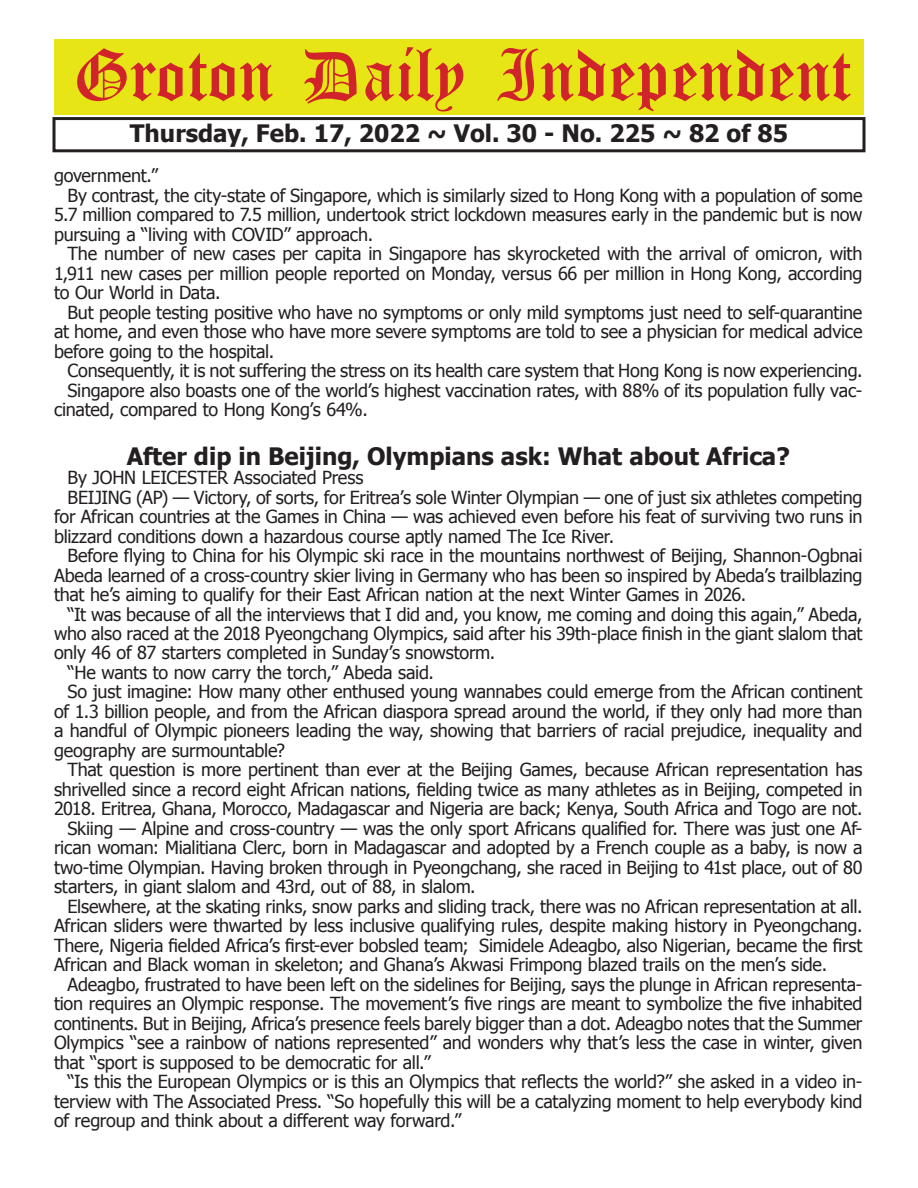
<style>
.page{position:relative;width:918px;height:1188px;background:#fff}
.page>*{position:absolute;margin:0;border:0;box-sizing:border-box;transform-origin:0 0}
.t1{font:54px "Old English Five";color:#d1232a}
.t2{font:700 24px "Tahoma";color:#231f20}
.t3{font:18px "Tahoma";letter-spacing:-.01em;color:#231f20}
</style>
<div class="page">
<div style="left:52px;top:117px;width:814px;height:35px;border:3px solid #231f20"></div>
<div style="left:54px;top:40px;width:810px;height:75px;background:#e7e515"></div>
<h1 class="t1" style="left:73px;top:50px;width:779px">Groton Daily Independent</h1>
<h2 class="t2" style="left:130px;top:116px;width:660px">Thursday, Feb. 17, 2022 ~ Vol. 30 - No. 225 ~ 82 of 85</h2>
<p class="t3" style="left:54px;top:164px;width:105px">government.”</p>
<p class="t3" style="left:68px;top:183px;width:797px">By contrast, the city-state of Singapore, which is similarly sized to Hong Kong with a population of some</p>
<p class="t3" style="left:54px;top:203px;width:810px">5.7 million compared to 7.5 million, undertook strict lockdown measures early in the pandemic but is now</p>
<p class="t3" style="left:54px;top:222px;width:321px">pursuing a “living with COVID” approach.</p>
<p class="t3" style="left:68px;top:242px;width:796px">The number of new cases per capita in Singapore has skyrocketed with the arrival of omicron, with</p>
<p class="t3" style="left:54px;top:261px;width:810px">1,911 new cases per million people reported on Monday, versus 66 per million in Hong Kong, according</p>
<p class="t3" style="left:54px;top:281px;width:168px">to Our World in Data.</p>
<p class="t3" style="left:68px;top:300px;width:796px">But people testing positive who have no symptoms or only mild symptoms just need to self-quarantine</p>
<p class="t3" style="left:54px;top:320px;width:810px">at home, and even those who have more severe symptoms are told to see a physician for medical advice</p>
<p class="t3" style="left:54px;top:339px;width:222px">before going to the hospital.</p>
<p class="t3" style="left:68px;top:359px;width:796px">Consequently, it is not suffering the stress on its health care system that Hong Kong is now experiencing.</p>
<p class="t3" style="left:68px;top:378px;width:796px">Singapore also boasts one of the world’s highest vaccination rates, with 88% of its population fully vac-</p>
<p class="t3" style="left:54px;top:398px;width:315px">cinated, compared to Hong Kong’s 64%.</p>
<h2 class="t2" style="left:127px;top:439px;width:665px">After dip in Beijing, Olympians ask: What about Africa?</h2>
<p class="t3" style="left:68px;top:465px;width:297px">By JOHN LEICESTER Associated Press</p>
<p class="t3" style="left:68px;top:485px;width:796px">BEIJING (AP) — Victory, of sorts, for Eritrea’s sole Winter Olympian — one of just six athletes competing</p>
<p class="t3" style="left:54px;top:504px;width:810px">for African countries at the Games in China — was achieved even before his feat of surviving two runs in</p>
<p class="t3" style="left:54px;top:524px;width:562px">blizzard conditions down a hazardous course aptly named The Ice River.</p>
<p class="t3" style="left:68px;top:543px;width:797px">Before flying to China for his Olympic ski race in the mountains northwest of Beijing, Shannon-Ogbnai</p>
<p class="t3" style="left:54px;top:563px;width:810px">Abeda learned of a cross-country skier living in Germany who has been so inspired by Abeda’s trailblazing</p>
<p class="t3" style="left:54px;top:582px;width:694px">that he’s aiming to qualify for their East African nation at the next Winter Games in 2026.</p>
<p class="t3" style="left:68px;top:602px;width:796px">“It was because of all the interviews that I did and, you know, me coming and doing this again,” Abeda,</p>
<p class="t3" style="left:54px;top:621px;width:810px">who also raced at the 2018 Pyeongchang Olympics, said after his 39th-place finish in the giant slalom that</p>
<p class="t3" style="left:54px;top:641px;width:443px">only 46 of 87 starters completed in Sunday’s snowstorm.</p>
<p class="t3" style="left:68px;top:660px;width:368px">“He wants to now carry the torch,” Abeda said.</p>
<p class="t3" style="left:68px;top:680px;width:797px">So just imagine: How many other enthused young wannabes could emerge from the African continent</p>
<p class="t3" style="left:54px;top:699px;width:810px">of 1.3 billion people, and from the African diaspora spread around the world, if they only had more than</p>
<p class="t3" style="left:54px;top:719px;width:810px">a handful of Olympic pioneers leading the way, showing that barriers of racial prejudice, inequality and</p>
<p class="t3" style="left:54px;top:738px;width:232px">geography are surmountable?</p>
<p class="t3" style="left:68px;top:758px;width:796px">That question is more pertinent than ever at the Beijing Games, because African representation has</p>
<p class="t3" style="left:54px;top:777px;width:810px">shrivelled since a record eight African nations, fielding twice as many athletes as in Beijing, competed in</p>
<p class="t3" style="left:54px;top:797px;width:810px">2018. Eritrea, Ghana, Morocco, Madagascar and Nigeria are back; Kenya, South Africa and Togo are not.</p>
<p class="t3" style="left:68px;top:816px;width:796px">Skiing — Alpine and cross-country — was the only sport Africans qualified for. There was just one Af-</p>
<p class="t3" style="left:54px;top:836px;width:810px">rican woman: Mialitiana Clerc, born in Madagascar and adopted by a French couple as a baby, is now a</p>
<p class="t3" style="left:54px;top:855px;width:810px">two-time Olympian. Having broken through in Pyeongchang, she raced in Beijing to 41st place, out of 80</p>
<p class="t3" style="left:54px;top:875px;width:423px">starters, in giant slalom and 43rd, out of 88, in slalom.</p>
<p class="t3" style="left:68px;top:894px;width:797px">Elsewhere, at the skating rinks, snow parks and sliding track, there was no African representation at all.</p>
<p class="t3" style="left:54px;top:914px;width:810px">African sliders were thwarted by less inclusive qualifying rules, despite making history in Pyeongchang.</p>
<p class="t3" style="left:54px;top:933px;width:810px">There, Nigeria fielded Africa’s first-ever bobsled team; Simidele Adeagbo, also Nigerian, became the first</p>
<p class="t3" style="left:54px;top:953px;width:775px">African and Black woman in skeleton; and Ghana’s Akwasi Frimpong blazed trails on the men’s side.</p>
<p class="t3" style="left:68px;top:972px;width:796px">Adeagbo, frustrated to have been left on the sidelines for Beijing, says the plunge in African representa-</p>
<p class="t3" style="left:54px;top:992px;width:810px">tion requires an Olympic response. The movement’s five rings are meant to symbolize the five inhabited</p>
<p class="t3" style="left:54px;top:1011px;width:810px">continents. But in Beijing, Africa’s presence feels barely bigger than a dot. Adeagbo notes that the Summer</p>
<p class="t3" style="left:54px;top:1031px;width:810px">Olympics “see a rainbow of nations represented” and wonders why that’s less the case in winter, given</p>
<p class="t3" style="left:54px;top:1050px;width:378px">that “sport is supposed to be democratic for all.”</p>
<p class="t3" style="left:68px;top:1070px;width:796px">“Is this the European Olympics or is this an Olympics that reflects the world?” she asked in a video in-</p>
<p class="t3" style="left:54px;top:1089px;width:810px">terview with The Associated Press. “So hopefully this will be a catalyzing moment to help everybody kind</p>
<p class="t3" style="left:54px;top:1109px;width:409px">of regroup and think about a different way forward.”</p>
</div>
